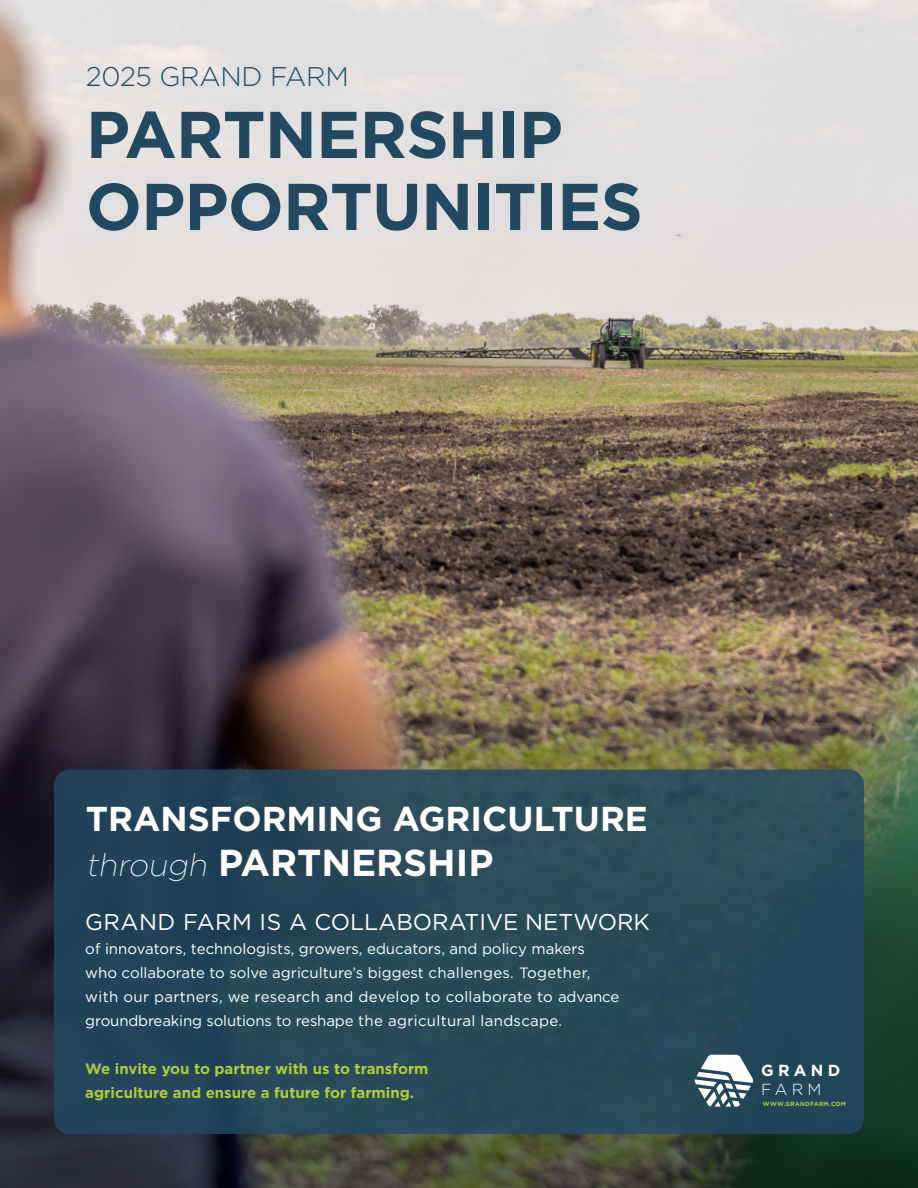
<style>
.page{position:relative;width:918px;height:1188px;background:#fff}
.page>*{position:absolute;margin:0;border:0;box-sizing:border-box;transform-origin:0 0}
.Header_-_White{font:700 66px "Gotham";letter-spacing:-.01em;color:#214a62}
.Header_-_White-2{font:700 37.5px "Gotham";color:#fff}
.Header_-_White-3{font:700 34.5px "Gotham";color:#fff}
.Header_-_White-4{font:300 27px "Gotham";letter-spacing:-.01em;color:#214a62}
.Header_-_White-5{font:22.8px "Gotham";color:#fff}
.t1{font:700 16.05px/19.2px "Gotham";letter-spacing:.27em;color:#fff}
.Header_-_White-6{font:15px/24px "Gotham";color:#fff}
.Header_-_White-7{font:700 15px "Gotham";color:#b0cc36}
.t2{font:700 6px "Gotham";letter-spacing:.045em;color:#b0cc36}
.s1{font-weight:200;font-style:italic;font-size:31.5px}
.s2{font-weight:300}
</style>
<div class="page">
<img style="left:0;top:0;width:918px;height:1188px">
<div style="left:54px;top:770px;width:810px;height:364px;background:#264a5a;border-radius:15px"></div>
<div style="left:689px;top:1049px;width:156px;height:64px;background:#1f4758"></div>
<svg style="left:695px;top:1055px;width:58px;height:52px"></svg>
<p class="Header_-_White-4" style="left:86px;top:59px;width:265px">2025 GRAND FARM</p>
<p class="Header_-_White" style="left:86px;top:91px;width:478px">PARTNERSHIP</p>
<p class="Header_-_White" style="left:86px;top:163px;width:558px">OPPORTUNITIES</p>
<p class="Header_-_White-3" style="left:86px;top:796px;width:564px">TRANSFORMING AGRICULTURE</p>
<p class="Header_-_White-2" style="left:86px;top:838px;width:409px"><span class="s1">through</span> PARTNERSHIP</p>
<p class="Header_-_White-5" style="left:85px;top:907px;width:566px">GRAND FARM IS A COLLABORATIVE NETWORK</p>
<p class="Header_-_White-6" style="left:85px;top:936px;width:536px">of innovators, technologists, growers, educators, and policy makers who collaborate to solve agriculture’s biggest challenges. Together, with our partners, we research and develop to collaborate to advance groundbreaking solutions to reshape the agricultural landscape.</p>
<p class="Header_-_White-7" style="left:85px;top:1059px;width:345px">We invite you to partner with us to transform</p>
<p class="Header_-_White-7" style="left:85px;top:1083px;width:330px">agriculture and ensure a future for farming.</p>
<p class="t1" style="left:761px;top:1061px;width:81px">GRAND<br><span class="s2">FARM</span></p>
<p class="t2" style="left:763px;top:1100px;width:85px">WWW.GRANDFARM.COM</p>
</div>
